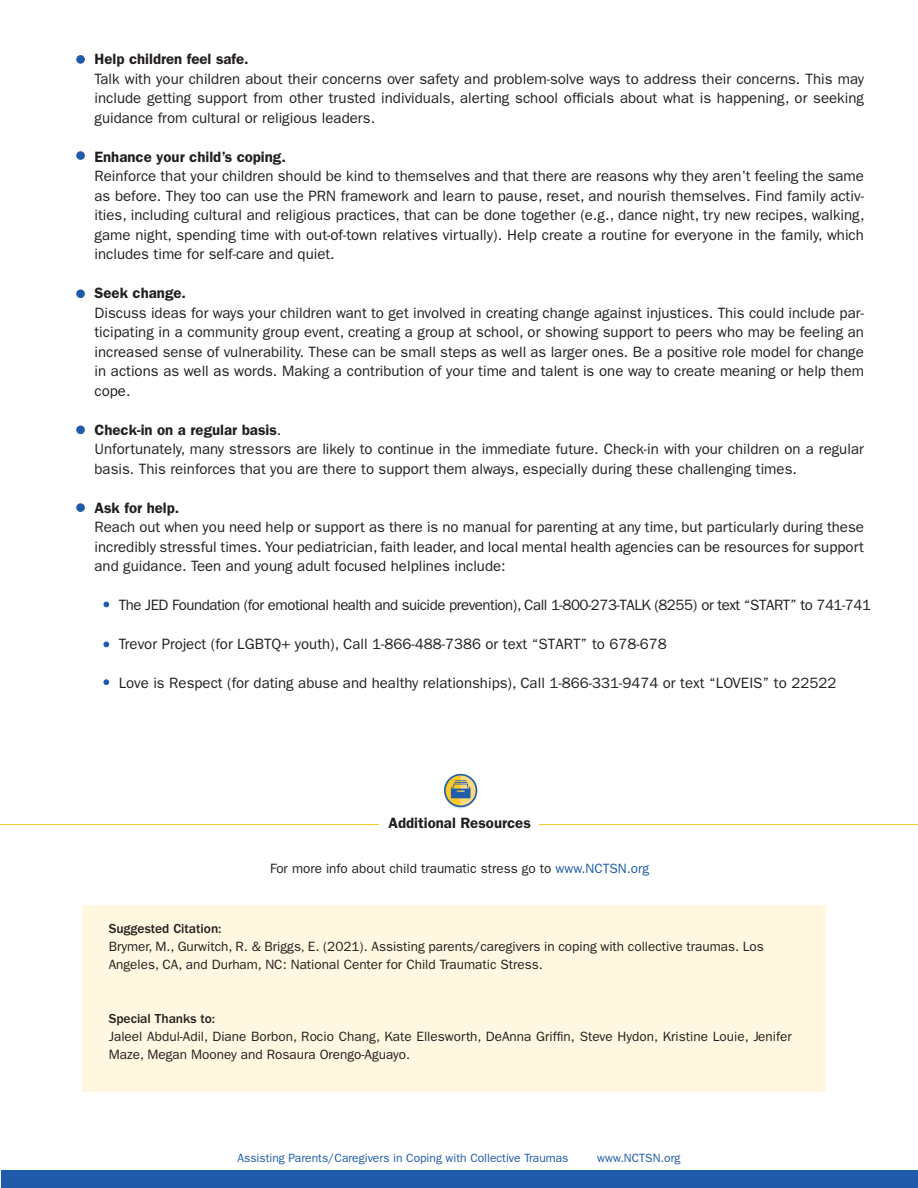
<style>
.page{position:relative;width:918px;height:1188px;background:#fff}
.page>*{position:absolute;margin:0;border:0;box-sizing:border-box;transform-origin:0 0}
.t1{font:15px/19.5px "ITC Franklin Gothic Std";color:#231f20;text-align:justify}
.t2{font:600 15px "ITC Franklin Gothic Std";color:#231f20}
.t3{font:15px "ITC Franklin Gothic Std";letter-spacing:-.03em;color:#231f20}
.t4{font:13.5px/18px "ITC Franklin Gothic Std";color:#231f20}
.t5{font:12px "ITC Franklin Gothic Std";color:#1f5baa}
.s1{font-weight:400}
.s2{font-family:"Minion Pro"}
.s3{color:#1f5baa}
.s4{font-weight:500}
</style>
<div class="page">
<div style="left:1px;top:1171px;width:917px;height:17px;background:#1f5baa"></div>
<div style="left:76px;top:55px;width:9px;height:9px;background:#1f5baa;border-radius:50%"></div>
<div style="left:76px;top:289px;width:9px;height:9px;background:#1f5baa;border-radius:50%"></div>
<div style="left:76px;top:151px;width:9px;height:9px;background:#1f5baa;border-radius:50%"></div>
<div style="left:76px;top:426px;width:9px;height:8px;background:#1f5baa;border-radius:50%"></div>
<div style="left:76px;top:503px;width:9px;height:9px;background:#1f5baa;border-radius:50%"></div>
<div style="left:82px;top:905px;width:744px;height:187px;background:#fff7df"></div>
<svg style="left:444px;top:774px;width:33px;height:33px"></svg>
<hr style="left:0;top:824px;width:379px;height:1px;background:#ffc727">
<hr style="left:539px;top:824px;width:379px;height:1px;background:#ffc727">
<svg style="left:103px;top:602px;width:6px;height:5px"></svg>
<svg style="left:103px;top:679px;width:6px;height:6px"></svg>
<svg style="left:103px;top:642px;width:6px;height:5px"></svg>
<p class="t2" style="left:94px;top:50px;width:156px">Help children feel safe.</p>
<p class="t1" style="left:94px;top:69px;width:771px">Talk with your children about their concerns over safety and problem-solve ways to address their concerns. This may include getting support from other trusted individuals, alerting school officials about what is happening, or seeking guidance from cultural or religious leaders.</p>
<p class="t2" style="left:94px;top:148px;width:193px">Enhance your child’s coping.</p>
<p class="t1" style="left:94px;top:167px;width:772px">Reinforce that your children should be kind to themselves and that there are reasons why they aren’t feeling the same as before. They too can use the PRN framework and learn to pause, reset, and nourish themselves. Find family activ&shy;ities, including cultural and religious practices, that can be done together (e.g., dance night, try new recipes, walking, game night, spending time with out-of-town relatives virtually). Help create a routine for everyone in the family, which includes time for self-care and quiet.</p>
<p class="t2" style="left:94px;top:284px;width:93px">Seek change.</p>
<p class="t1" style="left:94px;top:303px;width:771px">Discuss ideas for ways your children want to get involved in creating change against injustices. This could include par&shy;ticipating in a community group event, creating a group at school, or showing support to peers who may be feeling an increased sense of vulnerability. These can be small steps as well as larger ones. Be a positive role model for change in actions as well as words. Making a contribution of your time and talent is one way to create meaning or help them cope.</p>
<p class="t2" style="left:94px;top:421px;width:188px">Check-in on a regular basis<span class="s1">.</span></p>
<p class="t1" style="left:94px;top:440px;width:771px">Unfortunately, many stressors are likely to continue in the immediate future. Check-in with your children on a regular basis. This reinforces that you are there to support them always, especially during these challenging times.</p>
<p class="t2" style="left:94px;top:499px;width:86px">Ask for help.</p>
<p class="t1" style="left:94px;top:518px;width:771px">Reach out when you need help or support as there is no manual for parenting at any time, but particularly during these incredibly stressful times. Your pediatrician, faith leader, and local mental health agencies can be resources for support and guidance. Teen and young adult focused helplines include:</p>
<p class="t3" style="left:119px;top:597px;width:754px">The JED Foundation (for emotional health and suicide prevention), Call 1-800-273-TALK (8255<span class="s2">)</span> or text “START” to 741-741</p>
<p class="t1" style="left:119px;top:635px;width:549px">Trevor Project (for LGBTQ+ youth), Call 1-866-488-7386 or text “START” to 678-678</p>
<p class="t1" style="left:119px;top:674px;width:719px">Love is Respect (for dating abuse and healthy relationships), Call 1-866-331-9474 or text “LOVEIS” to 22522</p>
<p class="t2" style="left:388px;top:814px;width:144px">Additional Resources</p>
<p class="t4" style="left:270px;top:859px;width:381px">For more info about child traumatic stress go to <span class="s3">www.NCTSN.org</span></p>
<p class="t4" style="left:109px;top:919px;width:657px"><span class="s4">Suggested Citation:<br></span>Brymer, M., Gurwitch, R. &amp; Briggs<span class="s2">,</span> E. (2021). Assisting parents/caregivers in coping with collective traumas. Los<br>Angeles, CA, and Durham, NC: National Center for Child Traumatic Stress.</p>
<p class="t4" style="left:109px;top:1009px;width:685px"><span class="s4">Special Thanks to:<br></span>Jaleel Abdul-Adil, Diane Borbon, Rocio Chang, Kate Ellesworth, DeAnna Griffin, Steve Hydon, Kristine Louie, Jenifer<br>Maze, Megan Mooney and Rosaura Orengo-Aguayo.</p>
<p class="t5" style="left:237px;top:1151px;width:333px">Assisting Parents/Caregivers in Coping with Collective Traumas</p>
<p class="t5" style="left:597px;top:1151px;width:85px">www.NCTSN.org</p>
</div>
